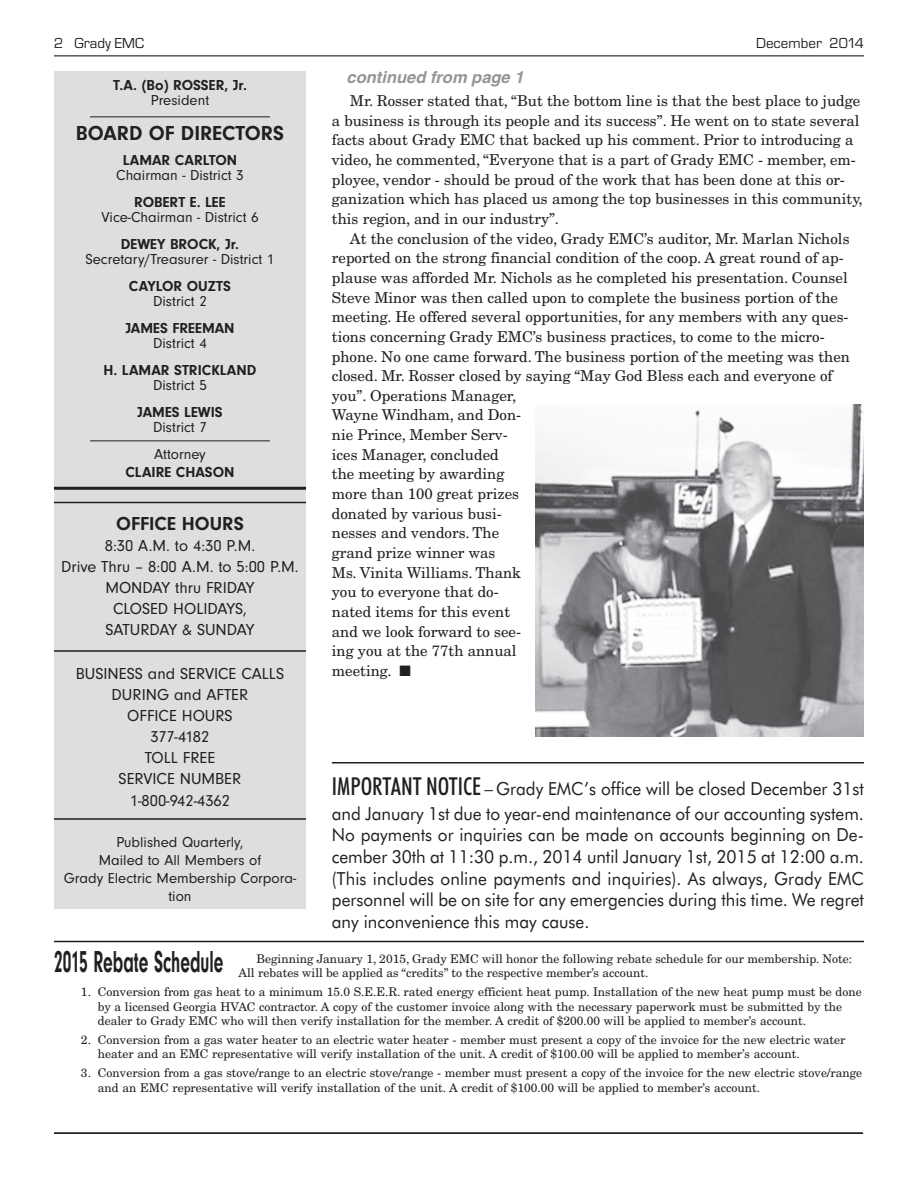
<style>
.page{position:relative;width:918px;height:1188px;background:#fff}
.page>*{position:absolute;margin:0;border:0;box-sizing:border-box;transform-origin:0 0}
.t1{font:700 31.5px "Neuzeit Grotesk T";color:#231f20;scale:.55 1}
.t2{font:700 21px "Neuzeit Grotesk T";color:#231f20}
.t3{font:700 19.5px "Neuzeit Grotesk T";color:#231f20}
.t4{font:18px/21.6px "Futura BT";color:#231f20;scale:.95 1}
.t5{font:16.5px/21px "Neuzeit Grotesk T";color:#231f20;text-align:center}
.t6{font:italic 700 16.5px "Helvetica";color:#939598}
.t7{font:15px/19.6px "New Century Schlbk";color:#231f20}
.t8{font:15px/18px "Neuzeit Grotesk T";color:#231f20}
.t9{font:700 15px "Neuzeit Grotesk T";color:#231f20}
.t10{font:15px "Eurostile T";color:#231f20}
.t11{font:12px/14.4px "New Century Schlbk";color:#231f20}
.s1{font-weight:500;font-stretch:condensed;font-size:24.75px}
.s2{font-weight:500;font-stretch:condensed}
</style>
<div class="page">
<hr style="left:54px;top:55px;width:810px;height:1px;background:#231f20">
<hr style="left:54px;top:1132px;width:809px;height:2px;background:#231f20">
<div style="left:54px;top:71px;width:252px;height:838px;background:#dddee0"></div>
<hr style="left:90px;top:116px;width:180px;height:1px;background:#231f20">
<hr style="left:90px;top:440px;width:180px;height:1px;background:#231f20">
<hr style="left:54px;top:487px;width:252px;height:3px;background:#231f20">
<hr style="left:54px;top:502px;width:252px;height:1px;background:#231f20">
<hr style="left:54px;top:650px;width:252px;height:2px;background:#231f20">
<hr style="left:54px;top:818px;width:252px;height:2px;background:#231f20">
<img style="left:536px;top:404px;width:328px;height:332px">
<hr style="left:332px;top:762px;width:532px;height:2px;background:#231f20">
<hr style="left:54px;top:941px;width:810px;height:1px;background:#231f20">
<p class="t10" style="left:54px;top:34px;width:92px">2 Grady EMC</p>
<p class="t10" style="left:756px;top:34px;width:109px">December 2014</p>
<p class="t9" style="left:113px;top:76px;width:135px">T.A. (Bo) ROSSER, Jr.</p>
<p class="t8" style="left:151px;top:91px;width:60px">President</p>
<h2 class="t2" style="left:76px;top:120px;width:210px">BOARD OF DIRECTORS</h2>
<p class="t9" style="left:123px;top:151px;width:116px">LAMAR CARLTON</p>
<p class="t8" style="left:116px;top:166px;width:129px">Chairman - District 3</p>
<p class="t9" style="left:134px;top:193px;width:93px">ROBERT E. LEE</p>
<p class="t8" style="left:101px;top:208px;width:159px">Vice-Chairman - District 6</p>
<p class="t9" style="left:121px;top:235px;width:120px">DEWEY BROCK, Jr.</p>
<p class="t8" style="left:86px;top:250px;width:190px">Secretary/Treasurer - District 1</p>
<p class="t9" style="left:129px;top:277px;width:104px">CAYLOR OUZTS</p>
<p class="t8" style="left:153px;top:292px;width:55px">District 2</p>
<p class="t9" style="left:125px;top:319px;width:111px">JAMES FREEMAN</p>
<p class="t8" style="left:153px;top:334px;width:55px">District 4</p>
<p class="t9" style="left:104px;top:361px;width:154px">H. LAMAR STRICKLAND</p>
<p class="t8" style="left:153px;top:376px;width:55px">District 5</p>
<p class="t9" style="left:137px;top:403px;width:87px">JAMES LEWIS</p>
<p class="t8" style="left:153px;top:414px;width:55px;line-height:27px">District 7<br>Attorney</p>
<p class="t9" style="left:125px;top:463px;width:111px">CLAIRE CHASON</p>
<h3 class="t3" style="left:116px;top:512px;width:129px">OFFICE HOURS</h3>
<p class="t5" style="left:61px;top:535px;width:239px">8:30 A.M. to 4:30 P.M.<br>Drive Thru – 8:00 A.M. to 5:00 P.M.<br>MONDAY thru FRIDAY<br>CLOSED HOLIDAYS,<br>SATURDAY &amp; SUNDAY</p>
<p class="t5" style="left:76px;top:663px;width:210px">BUSINESS and SERVICE CALLS<br>DURING and AFTER<br>OFFICE HOURS<br>377-4182<br>TOLL FREE<br>SERVICE NUMBER</p>
<p class="t5" style="left:130px;top:790px;width:102px">1-800-942-4362</p>
<p class="t8" style="left:64px;top:833px;width:234px;text-align:center">Published Quarterly,<br>Mailed to All Members of<br>Grady Electric Membership Corpora&shy;tion</p>
<p class="t6" style="left:347px;top:71px;width:178px">continued from page 1</p>
<p class="t7" style="left:332px;top:92px;width:532px;text-indent:18px">Mr. Rosser stated that, “But the bottom line is that the best place to judge a business is through its people and its success”. He went on to state several facts about Grady EMC that backed up his comment. Prior to introducing a video, he commented, “Everyone that is a part of Grady EMC - member, em&shy;ployee, vendor - should be proud of the work that has been done at this or&shy;ganization which has placed us among the top businesses in this community, this region, and in our industry”.</p>
<p class="t7" style="left:332px;top:230px;width:520px;text-indent:18px">At the conclusion of the video, Grady EMC’s auditor, Mr. Marlan Nichols reported on the strong financial condition of the coop. A great round of ap&shy;plause was afforded Mr. Nichols as he completed his presentation. Counsel Steve Minor was then called upon to complete the business portion of the meeting. He offered several opportunities, for any members with any ques&shy;tions concerning Grady EMC’s business practices, to come to the micro&shy;phone. No one came forward. The business portion of the meeting was then closed. Mr. Rosser closed by saying “May God Bless each and everyone of you”. Operations Manager,<br>Wayne Windham, and Don-<br>nie Prince, Member Serv-<br>ices Manager, concluded<br>the meeting by awarding<br>more than 100 great prizes<br>donated by various busi-<br>nesses and vendors. The<br>grand prize winner was<br>Ms. Vinita Williams. Thank<br>you to everyone that do-<br>nated items for this event<br>and we look forward to see-<br>ing you at the 77th annual<br>meeting. ■</p>
<p class="t4" style="left:332px;top:778px;width:562px;line-height:24.6px"><span class="s1">IMPORTANT NOTICE</span> <span class="s2">–</span> Grady EMC’s office will be closed December 31st and January 1st due to year-end maintenance of our accounting system.</p>
<p class="t4" style="left:332px;top:826px;width:562px;text-align:justify">No payments or inquiries can be made on accounts beginning on De&shy;cember 30th at 11:30 p.m., 2014 until January 1st, 2015 at 12:00 a.m. (This includes online payments and inquiries). As always, Grady EMC personnel will be on site for any emergencies during this time. We regret any inconvenience this may cause.</p>
<p class="t11" style="left:238px;top:953px;width:615px;text-indent:18px">Beginning January 1, 2015, Grady EMC will honor the following rebate schedule for our membership. Note:<br>All rebates will be applied as “credits” to the respective member’s account.</p>
<p class="t11" style="left:98px;top:986px;width:765px;text-indent:-17px">1. Conversion from gas heat to a minimum 15.0 S.E.E.R. rated energy efficient heat pump. Installation of the new heat pump must be done by a licensed Georgia HVAC contractor. A copy of the customer invoice along with the necessary paperwork must be submitted by the dealer to Grady EMC who will then verify installation for the member. A credit of $200.00 will be applied to member’s account.</p>
<p class="t11" style="left:98px;top:1034px;width:749px;text-indent:-17px">2. Conversion from a gas water heater to an electric water heater - member must present a copy of the invoice for the new electric water heater and an EMC representative will verify installation of the unit. A credit of $100.00 will be applied to member’s account.</p>
<p class="t11" style="left:98px;top:1067px;width:766px;text-indent:-17px">3. Conversion from a gas stove/range to an electric stove/range - member must present a copy of the invoice for the new electric stove/range and an EMC representative will verify installation of the unit. A credit of $100.00 will be applied to member’s account.</p>
<h1 class="t1" style="left:54px;top:942px;width:310px">2015 Rebate Schedule</h1>
</div>
